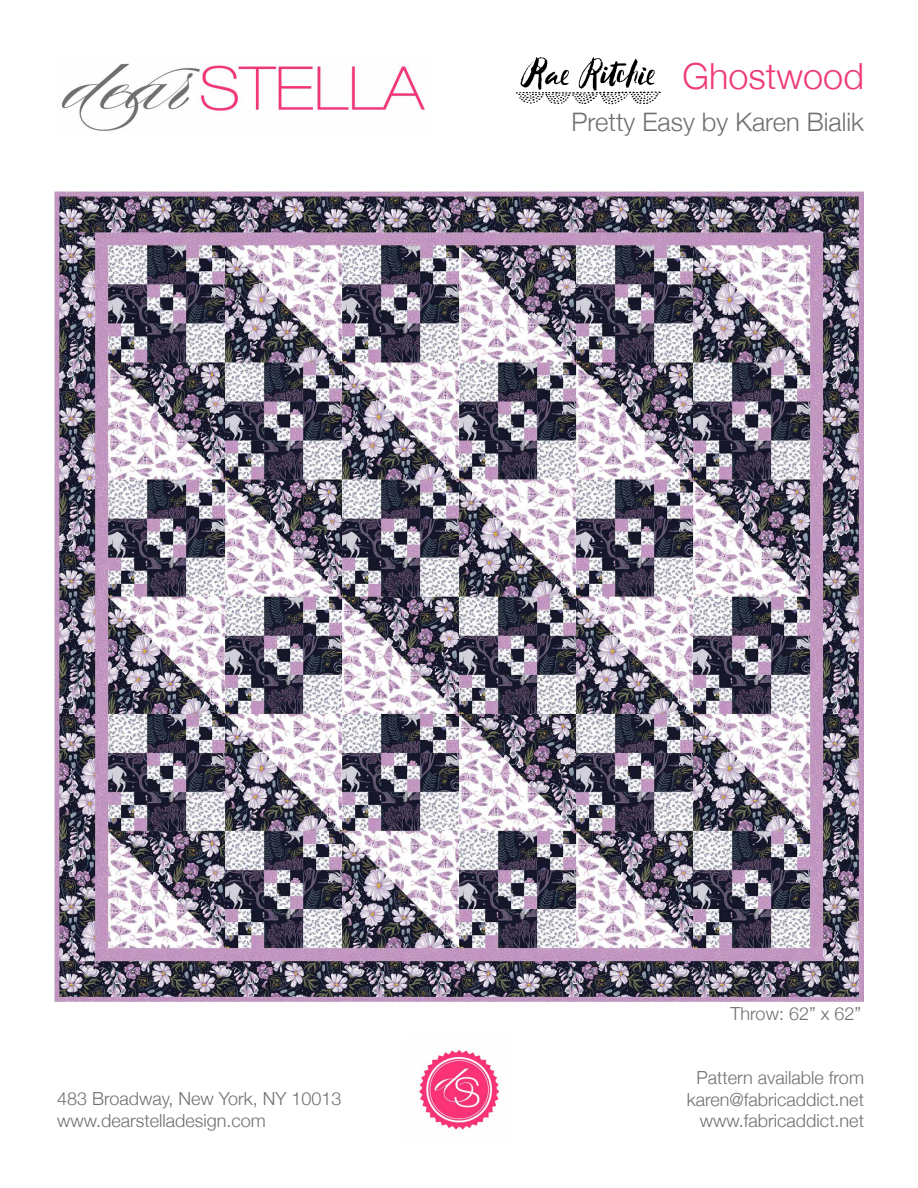
<style>
.page{position:relative;width:918px;height:1188px;background:#fff}
.page>*{position:absolute;margin:0;border:0;box-sizing:border-box;transform-origin:0 0}
.t1{font:300 36px "Helvetica Neue";color:#ee3b7a}
.t2{font:300 25.5px "Helvetica Neue";color:#6f7070}
.t3{font:300 18px/21.6px "Helvetica Neue";color:#6f7070}
</style>
<div class="page">
<img style="left:61px;top:63px;width:365px;height:68px">
<img style="left:415px;top:1048px;width:87px;height:83px">
<img style="left:54px;top:191px;width:810px;height:810px">
<img style="left:515px;top:57px;width:146px;height:48px">
<h1 class="t1" style="left:683px;top:47px;width:183px">Ghostwood</h1>
<h2 class="t2" style="left:572px;top:101px;width:294px">Pretty Easy by Karen Bialik</h2>
<p class="t3" style="left:57px;top:1087px;width:286px">483 Broadway, New York, NY 10013 www.dearstelladesign.com</p>
<p class="t3" style="left:731px;top:1001px;width:132px">Throw: 62” x 62”</p>
<p class="t3" style="left:687px;top:1066px;width:179px;text-align:right">Pattern available from karen@fabricaddict.net www.fabricaddict.net</p>
</div>
